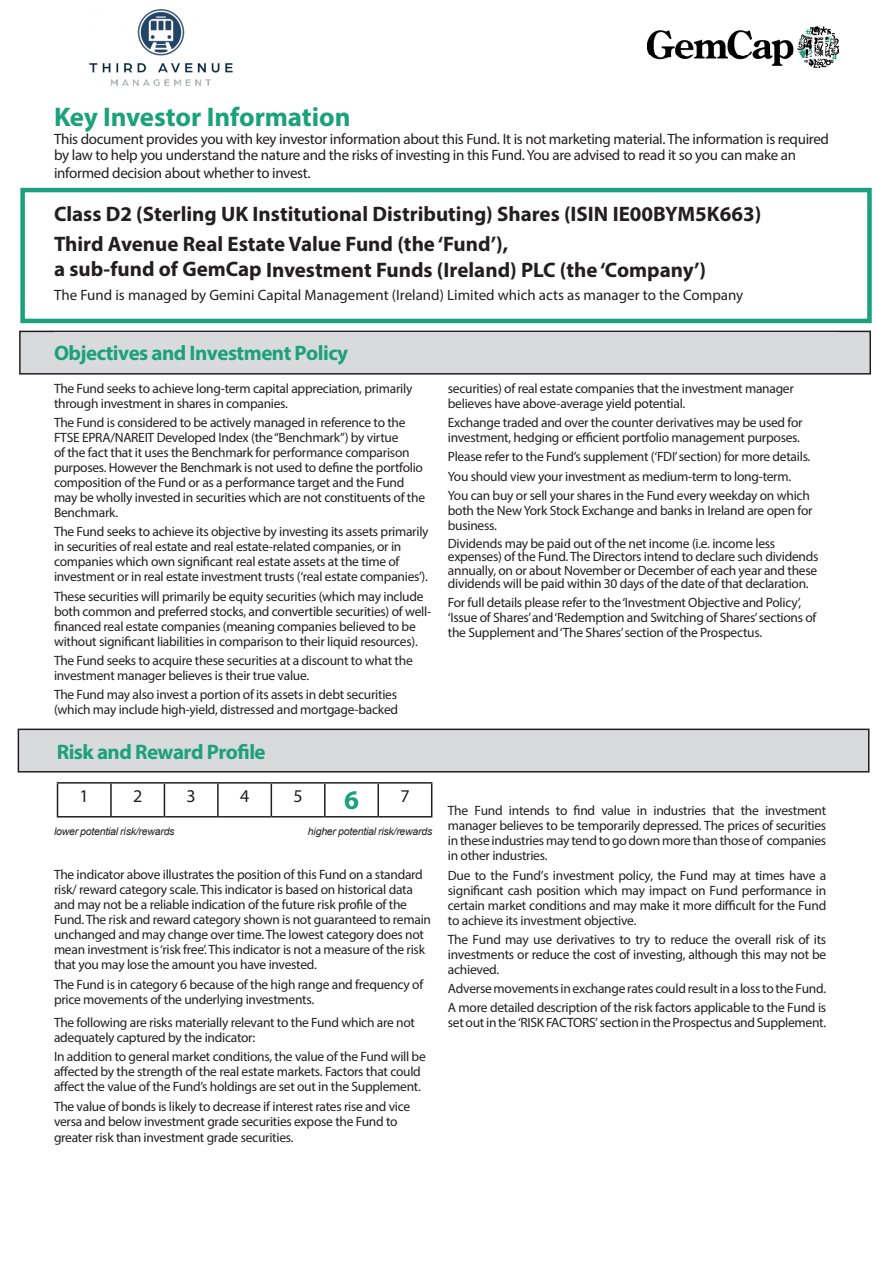
<style>
.page{position:relative;width:893px;height:1263px;background:#fff}
.page>*{position:absolute;margin:0;border:0;box-sizing:border-box;transform-origin:0 0}
.t1{font:700 27px "Myriad Pro";letter-spacing:-.005em;color:#1ba17b}
.t2{font:700 21px/26.7px "Myriad Pro";color:#231f20}
.t3{font:700 21px "Myriad Pro";letter-spacing:-.025em;color:#1ba17b}
.t4{font:18px "Myriad Pro";color:#231f20}
.t5{font:15px/16.5px "Myriad Pro";letter-spacing:-.02em;color:#231f20}
.t6{font:15px "Myriad Pro";color:#231f20}
.t7{font:13.5px/15px "Myriad Pro";letter-spacing:-.02em;color:#231f20}
.t8{font:italic 10.5px "Arial";letter-spacing:-.02em;color:#231f20}
</style>
<div class="page">
<img style="left:648px;top:26px;width:191px;height:42px">
<div style="left:20px;top:188px;width:852px;height:135px;border:4px solid #1ba17b"></div>
<div style="left:20px;top:331px;width:850px;height:43px;background:#d9dadc"></div>
<div style="left:19px;top:331px;width:852px;height:44px;border:2px solid #231f20"></div>
<div style="left:54px;top:332px;width:785px;height:41px;background:#d9dadc"></div>
<div style="left:18px;top:729px;width:851px;height:43px;background:#d9dadc"></div>
<div style="left:18px;top:729px;width:851px;height:43px;border:2px solid #231f20"></div>
<img style="left:90px;top:9px;width:142px;height:76px">
<hr style="left:57px;top:782px;width:54px;height:2px;background:#231f20">
<hr style="left:57px;top:784px;width:1px;height:32px;background:#231f20">
<hr style="left:111px;top:782px;width:53px;height:2px;background:#231f20">
<hr style="left:110px;top:784px;width:2px;height:32px;background:#231f20">
<hr style="left:164px;top:782px;width:54px;height:2px;background:#231f20">
<hr style="left:164px;top:784px;width:1px;height:32px;background:#231f20">
<hr style="left:218px;top:782px;width:53px;height:2px;background:#231f20">
<hr style="left:217px;top:784px;width:2px;height:32px;background:#231f20">
<hr style="left:271px;top:782px;width:54px;height:2px;background:#231f20">
<hr style="left:271px;top:784px;width:1px;height:32px;background:#231f20">
<hr style="left:325px;top:782px;width:53px;height:2px;background:#231f20">
<hr style="left:324px;top:784px;width:2px;height:32px;background:#231f20">
<hr style="left:378px;top:782px;width:54px;height:2px;background:#231f20">
<hr style="left:377px;top:784px;width:2px;height:32px;background:#231f20">
<hr style="left:431px;top:784px;width:1px;height:32px;background:#231f20">
<hr style="left:57px;top:816px;width:54px;height:1px;background:#231f20">
<hr style="left:111px;top:816px;width:53px;height:1px;background:#231f20">
<hr style="left:164px;top:816px;width:54px;height:1px;background:#231f20">
<hr style="left:218px;top:816px;width:53px;height:1px;background:#231f20">
<hr style="left:271px;top:816px;width:54px;height:1px;background:#231f20">
<hr style="left:325px;top:816px;width:53px;height:1px;background:#231f20">
<hr style="left:378px;top:816px;width:54px;height:1px;background:#231f20">
<p class="t1" style="left:54px;top:100px;width:298px">Key Investor Information</p>
<p class="t5" style="left:54px;top:130px;width:776px">This document provides you with key investor information about this Fund. It is not marketing material. The information is required by law to help you understand the nature and the risks of investing in this Fund. You are advised to read it so you can make an</p>
<p class="t5" style="left:54px;top:165px;width:258px">informed decision about whether to invest.</p>
<p class="t2" style="left:54px;top:200px;width:709px">Class D2 (Sterling UK Institutional Distributing) Shares (ISIN IE00BYM5K663)</p>
<p class="t2" style="left:54px;top:230px;width:654px">Third Avenue Real Estate Value Fund (the ‘Fund’),<br>a sub-fund of GemCap Investment Funds (Ireland) PLC (the ‘Company’)</p>
<p class="t6" style="left:54px;top:286px;width:691px">The Fund is managed by Gemini Capital Management (Ireland) Limited which acts as manager to the Company</p>
<p class="t3" style="left:54px;top:339px;width:296px">Objectives and Investment Policy</p>
<p class="t7" style="left:54px;top:381px;width:360px">The Fund seeks to achieve long-term capital appreciation, primarily through investment in shares in companies.</p>
<p class="t7" style="left:54px;top:415px;width:373px">The Fund is considered to be actively managed in reference to the FTSE EPRA/NAREIT Developed Index (the “Benchmark”) by virtue<br>of the fact that it uses the Benchmark for performance comparison purposes. However the Benchmark is not used to define the portfolio composition of the Fund or as a performance target and the Fund may be wholly invested in securities which are not constituents of the Benchmark.</p>
<p class="t7" style="left:54px;top:524px;width:376px">The Fund seeks to achieve its objective by investing its assets primarily in securities of real estate and real estate-related companies, or in companies which own significant real estate assets at the time of investment or in real estate investment trusts (‘real estate companies’).</p>
<p class="t7" style="left:54px;top:588px;width:379px">These securities will primarily be equity securities (which may include both common and preferred stocks, and convertible securities) of well&shy;financed real estate companies (meaning companies believed to be without significant liabilities in comparison to their liquid resources).</p>
<p class="t7" style="left:54px;top:653px;width:360px">The Fund seeks to acquire these securities at a discount to what the investment manager believes is their true value.</p>
<p class="t7" style="left:54px;top:687px;width:346px">The Fund may also invest a portion of its assets in debt securities (which may include high-yield, distressed and mortgage-backed</p>
<p class="t3" style="left:57px;top:738px;width:210px">Risk and Reward Profile</p>
<p class="t4" style="left:80px;top:785px;width:11px">1</p>
<p class="t4" style="left:133px;top:785px;width:11px">2</p>
<p class="t4" style="left:187px;top:785px;width:11px">3</p>
<p class="t4" style="left:240px;top:785px;width:11px">4</p>
<p class="t4" style="left:293px;top:785px;width:11px">5</p>
<p class="t1" style="left:344px;top:782px;width:16px">6</p>
<p class="t4" style="left:400px;top:785px;width:11px">7</p>
<p class="t8" style="left:54px;top:824px;width:122px">lower potential risk/rewards</p>
<p class="t8" style="left:308px;top:824px;width:126px">higher potential risk/rewards</p>
<p class="t7" style="left:54px;top:867px;width:379px">The indicator above illustrates the position of this Fund on a standard risk/ reward category scale. This indicator is based on historical data and may not be a reliable indication of the future risk profile of the Fund. The risk and reward category shown is not guaranteed to remain unchanged and may change over time. The lowest category does not mean investment is ‘risk free’. This indicator is not a measure of the risk that you may lose the amount you have invested.</p>
<p class="t7" style="left:54px;top:976px;width:371px">The Fund is in category 6 because of the high range and frequency of price movements of the underlying investments.</p>
<p class="t7" style="left:54px;top:1015px;width:362px">The following are risks materially relevant to the Fund which are not adequately captured by the indicator:</p>
<p class="t7" style="left:54px;top:1049px;width:373px">In addition to general market conditions, the value of the Fund will be affected by the strength of the real estate markets. Factors that could affect the value of the Fund’s holdings are set out in the Supplement.</p>
<p class="t7" style="left:54px;top:1098px;width:358px">The value of bonds is likely to decrease if interest rates rise and vice versa and below investment grade securities expose the Fund to</p>
<p class="t7" style="left:54px;top:1130px;width:241px">greater risk than investment grade securities.</p>
<p class="t7" style="left:448px;top:381px;width:347px">securities) of real estate companies that the investment manager believes have above-average yield potential.</p>
<p class="t7" style="left:448px;top:415px;width:356px">Exchange traded and over the counter derivatives may be used for investment, hedging or efficient portfolio management purposes.</p>
<p class="t7" style="left:448px;top:449px;width:364px">Please refer to the Fund’s supplement (‘FDI’ section) for more details.</p>
<p class="t7" style="left:448px;top:468px;width:345px">You should view your investment as medium-term to long-term.</p>
<p class="t7" style="left:448px;top:488px;width:366px">You can buy or sell your shares in the Fund every weekday on which both the New York Stock Exchange and banks in Ireland are open for business.</p>
<p class="t7" style="left:448px;top:536px;width:372px;line-height:13.5px">Dividends may be paid out of the net income (i.e. income less expenses) of the Fund. The Directors intend to declare such dividends annually, on or about November or December of each year and these dividends will be paid within 30 days of the date of that declaration.</p>
<p class="t7" style="left:448px;top:595px;width:370px">For full details please refer to the ‘Investment Objective and Policy’, ‘Issue of Shares’ and ‘Redemption and Switching of Shares’ sections of the Supplement and ‘The Shares’ section of the Prospectus.</p>
<p class="t7" style="left:448px;top:803px;width:380px;text-align:justify">The Fund intends to find value in industries that the investment manager believes to be temporarily depressed. The prices of securities in these industries may tend to go down more than those of companies in other industries.</p>
<p class="t7" style="left:448px;top:867px;width:380px;text-align:justify">Due to the Fund’s investment policy, the Fund may at times have a significant cash position which may impact on Fund performance in certain market conditions and may make it more difficult for the Fund to achieve its investment objective.</p>
<p class="t7" style="left:448px;top:931px;width:380px;text-align:justify">The Fund may use derivatives to try to reduce the overall risk of its investments or reduce the cost of investing, although this may not be achieved.</p>
<p class="t7" style="left:448px;top:981px;width:380px">Adverse movements in exchange rates could result in a loss to the Fund.</p>
<p class="t7" style="left:448px;top:1000px;width:380px">A more detailed description of the risk factors applicable to the Fund is set out in the ‘RISK FACTORS’ section in the Prospectus and Supplement.</p>
</div>
